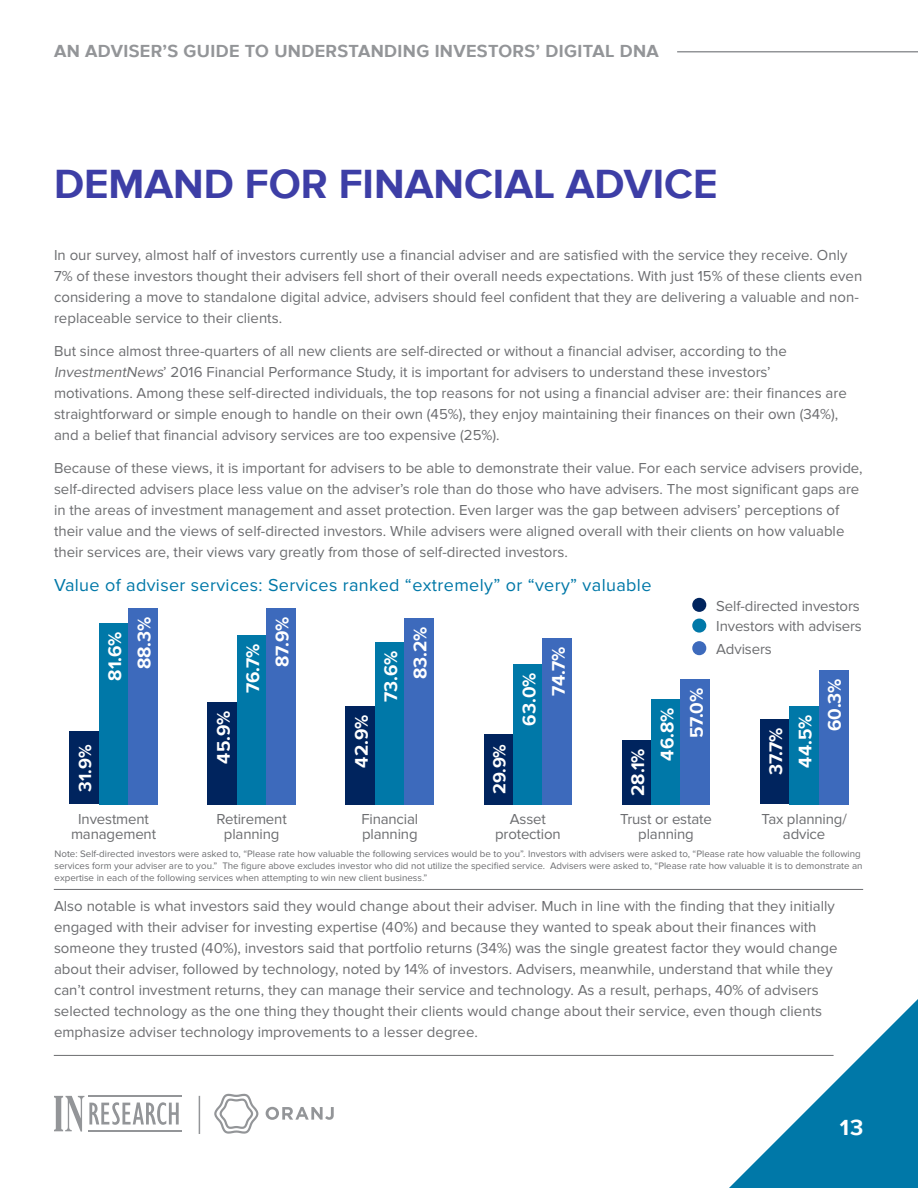
<style>
.page{position:relative;width:918px;height:1188px;background:#fff}
.page>*{position:absolute;margin:0;border:0;box-sizing:border-box;transform-origin:0 0}
.Section_Heading{font:700 42px "Proxima Nova";color:#3d3ea6}
.t1{font:700 22.5px "Proxima Nova";color:#fff}
.t2{font:700 18.75px "Proxima Nova";color:#fff}
.Figures_Charts_Headi{font:18px "Proxima Nova";letter-spacing:.02em;color:#0078a8}
.t3{font:700 18px "Proxima Nova";letter-spacing:.02em;color:#939598}
.t4{font:700 18px "Proxima Nova";color:#fff}
.t5{font:15px/21px "Proxima Nova";color:#6c6d70}
.Footnotes{font:9.75px/12px "Proxima Nova";color:#6c6d70}
.s1{font-style:italic}
</style>
<div class="page">
<hr style="left:677px;top:51px;width:241px;height:1px;background:#939598">
<svg style="left:729px;top:999px;width:189px;height:189px"></svg>
<hr style="left:88px;top:1096px;width:94px;height:1px;background:#939598">
<svg style="left:54px;top:1096px;width:125px;height:36px"></svg>
<hr style="left:88px;top:1130px;width:94px;height:1px;background:#939598">
<svg style="left:266px;top:1107px;width:68px;height:13px"></svg>
<svg style="left:214px;top:1094px;width:44px;height:40px"></svg>
<hr style="left:199px;top:1096px;width:1px;height:38px;background:#939598">
<div style="left:693px;top:599px;width:13px;height:12px;background:#00245e;border-radius:50%"></div>
<div style="left:692px;top:598px;width:14px;height:14px;border:2px solid #00245e;border-radius:50%"></div>
<div style="left:693px;top:619px;width:13px;height:13px;background:#0078a8;border-radius:50%"></div>
<div style="left:692px;top:619px;width:14px;height:14px;border:2px solid #0078a8;border-radius:50%"></div>
<div style="left:693px;top:642px;width:13px;height:12px;background:#3d6abc;border-radius:50%"></div>
<div style="left:692px;top:641px;width:14px;height:14px;border:2px solid #3d6abc;border-radius:50%"></div>
<hr style="left:54px;top:889px;width:809px;height:1px;background:#6c6d70">
<hr style="left:54px;top:1055px;width:780px;height:1px;background:#6c6d70">
<div style="left:69px;top:732px;width:30px;height:72px;background:#00245e"></div>
<div style="left:208px;top:702px;width:29px;height:102px;background:#00245e"></div>
<div style="left:346px;top:706px;width:29px;height:98px;background:#00245e"></div>
<div style="left:484px;top:734px;width:29px;height:70px;background:#00245e"></div>
<div style="left:622px;top:740px;width:29px;height:64px;background:#00245e"></div>
<div style="left:760px;top:719px;width:29px;height:85px;background:#00245e"></div>
<div style="left:99px;top:623px;width:29px;height:181px;background:#0078a8"></div>
<div style="left:237px;top:635px;width:29px;height:169px;background:#0078a8"></div>
<div style="left:375px;top:642px;width:30px;height:162px;background:#0078a8"></div>
<div style="left:513px;top:664px;width:30px;height:140px;background:#0078a8"></div>
<div style="left:651px;top:699px;width:30px;height:105px;background:#0078a8"></div>
<div style="left:789px;top:706px;width:30px;height:98px;background:#0078a8"></div>
<div style="left:128px;top:608px;width:30px;height:196px;background:#3d6abc"></div>
<div style="left:266px;top:608px;width:30px;height:196px;background:#3d6abc"></div>
<div style="left:405px;top:618px;width:29px;height:186px;background:#3d6abc"></div>
<div style="left:543px;top:638px;width:29px;height:166px;background:#3d6abc"></div>
<div style="left:681px;top:679px;width:29px;height:125px;background:#3d6abc"></div>
<div style="left:819px;top:670px;width:29px;height:134px;background:#3d6abc"></div>
<p class="t3" style="left:54px;top:41px;width:606px">AN ADVISER’S GUIDE TO UNDERSTANDING INVESTORS’ DIGITAL DNA</p>
<p class="Section_Heading" style="left:54px;top:160px;width:665px">DEMAND FOR FINANCIAL ADVICE</p>
<p class="t5" style="left:54px;top:245px;width:810px">In our survey, almost half of investors currently use a financial adviser and are satisfied with the service they receive. Only 7% of these investors thought their advisers fell short of their overall needs expectations. With just 15% of these clients even considering a move to standalone digital advice, advisers should feel confident that they are delivering a valuable and non&shy;replaceable service to their clients.</p>
<p class="t5" style="left:54px;top:341px;width:794px">But since almost three-quarters of all new clients are self-directed or without a financial adviser, according to the <span class="s1">InvestmentNews</span>’ 2016 Financial Performance Study, it is important for advisers to understand these investors’ motivations. Among these self-directed individuals, the top reasons for not using a financial adviser are: their finances are straightforward or simple enough to handle on their own (45%), they enjoy maintaining their finances on their own (34%), and a belief that financial advisory services are too expensive (25%).</p>
<p class="t5" style="left:54px;top:458px;width:810px">Because of these views, it is important for advisers to be able to demonstrate their value. For each service advisers provide, self-directed advisers place less value on the adviser’s role than do those who have advisers. The most significant gaps are in the areas of investment management and asset protection. Even larger was the gap between advisers’ perceptions of their value and the views of self-directed investors. While advisers were aligned overall with their clients on how valuable their services are, their views vary greatly from those of self-directed investors.</p>
<p class="Figures_Charts_Headi" style="left:54px;top:574px;width:599px">Value of adviser services: Services ranked “extremely” or “very” valuable</p>
<p class="t4" style="left:75px;top:792px;width:49px;rotate:-90deg">31.9%</p>
<p class="t2" style="left:104px;top:681px;width:51px;rotate:-90deg">81.6%</p>
<p class="t2" style="left:133px;top:669px;width:54px;rotate:-90deg">88.3%</p>
<p class="t2" style="left:271px;top:667px;width:52px;rotate:-90deg">87.9%</p>
<p class="t2" style="left:410px;top:679px;width:54px;rotate:-90deg">83.2%</p>
<p class="t2" style="left:242px;top:693px;width:51px;rotate:-90deg">76.7%</p>
<p class="t2" style="left:380px;top:702px;width:53px;rotate:-90deg">73.6%</p>
<p class="t2" style="left:213px;top:764px;width:54px;rotate:-90deg">45.9%</p>
<p class="t2" style="left:351px;top:768px;width:54px;rotate:-90deg">42.9%</p>
<p class="t2" style="left:518px;top:726px;width:55px;rotate:-90deg">63.0%</p>
<p class="t2" style="left:548px;top:696px;width:51px;rotate:-90deg">74.7%</p>
<p class="t4" style="left:489px;top:794px;width:51px;rotate:-90deg">29.9%</p>
<p class="t2" style="left:627px;top:796px;width:49px;rotate:-90deg">28.1%</p>
<p class="t5" style="left:716px;top:596px;width:145px">Self-directed investors</p>
<p class="t5" style="left:716px;top:617px;width:147px">Investors with advisers</p>
<p class="t5" style="left:716px;top:639px;width:57px">Advisers</p>
<p class="t2" style="left:686px;top:738px;width:52px;rotate:-90deg">57.0%</p>
<p class="t2" style="left:824px;top:731px;width:54px;rotate:-90deg">60.3%</p>
<p class="t2" style="left:656px;top:761px;width:54px;rotate:-90deg">46.8%</p>
<p class="t2" style="left:795px;top:768px;width:54px;rotate:-90deg">44.5%</p>
<p class="t2" style="left:765px;top:775px;width:49px;rotate:-90deg">37.7%</p>
<p class="t5" style="left:71px;top:812px;width:87px;line-height:15px;text-align:center">Investment management</p>
<p class="t5" style="left:217px;top:812px;width:72px;line-height:15px;text-align:center">Retirement planning</p>
<p class="t5" style="left:361px;top:812px;width:58px;line-height:15px">Financial planning</p>
<p class="t5" style="left:495px;top:812px;width:67px;line-height:15px;text-align:center">Asset protection</p>
<p class="t5" style="left:620px;top:812px;width:93px;line-height:15px;text-align:center">Trust or estate planning</p>
<p class="t5" style="left:761px;top:812px;width:87px;line-height:15px;text-align:center">Tax planning/ advice</p>
<p class="Footnotes" style="left:55px;top:849px;width:810px">Note: Self-directed investors were asked to, “Please rate how valuable the following services would be to you”. Investors with advisers were asked to, “Please rate how valuable the following services form your adviser are to you.” The figure above excludes investor who did not utilize the specified service. Advisers were asked to, “Please rate how valuable it is to demonstrate an expertise in each of the following services when attempting to win new client business.”</p>
<p class="t5" style="left:54px;top:896px;width:785px">Also notable is what investors said they would change about their adviser. Much in line with the finding that they initially engaged with their adviser for investing expertise (40%) and because they wanted to speak about their finances with someone they trusted (40%), investors said that portfolio returns (34%) was the single greatest factor they would change about their adviser, followed by technology, noted by 14% of investors. Advisers, meanwhile, understand that while they can’t control investment returns, they can manage their service and technology. As a result, perhaps, 40% of advisers selected technology as the one thing they thought their clients would change about their service, even though clients emphasize adviser technology improvements to a lesser degree.</p>
<p class="t1" style="left:840px;top:1114px;width:25px">13</p>
</div>
